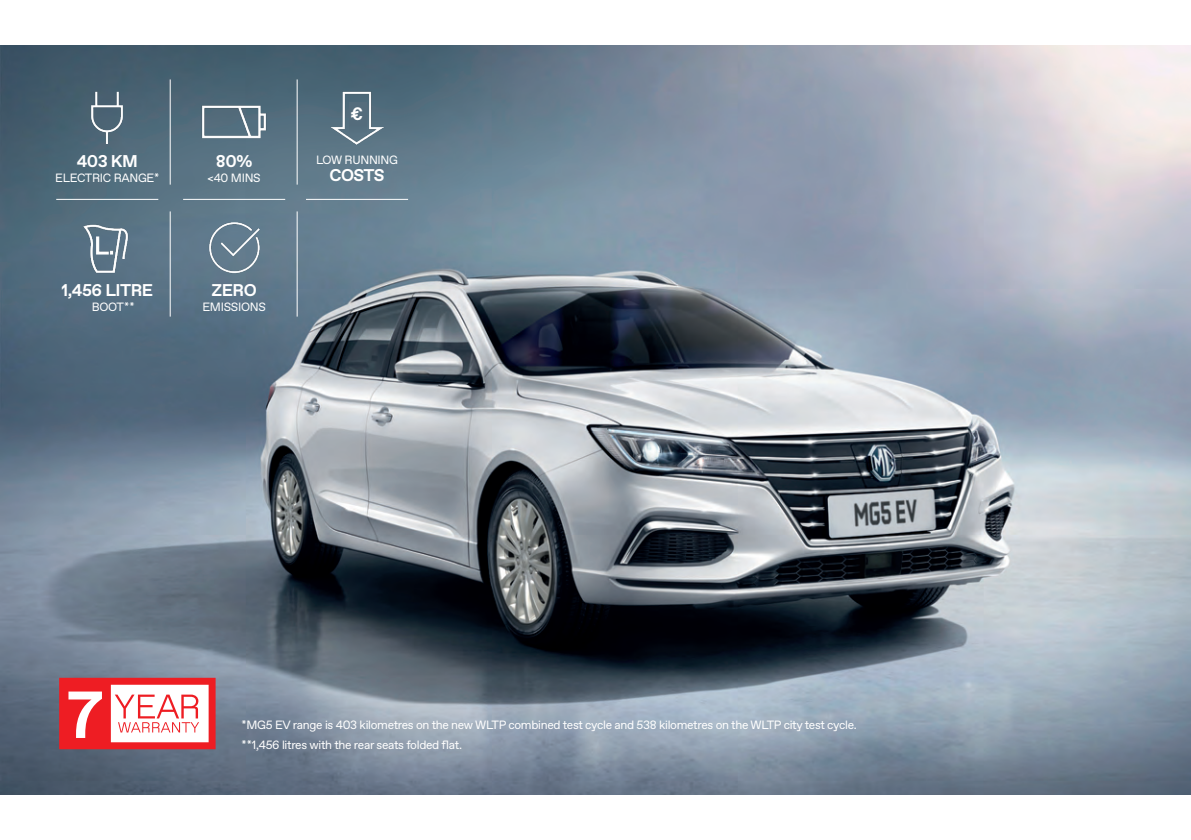
<style>
.page{position:relative;width:1191px;height:840px;background:#fff}
.page>*{position:absolute;margin:0;border:0;box-sizing:border-box;transform-origin:0 0}
.t1{font:700 18px "Favorit Std";color:#fff}
.t2{font:700 17px "Favorit Std";letter-spacing:-.03em;color:#fff}
.t3{font:12px "Favorit Std";letter-spacing:-.025em;color:#fff}
</style>
<div class="page">
<img style="left:0;top:45px;width:1191px;height:749px">
<img style="left:197px;top:98px;width:74px;height:49px">
<img style="left:206px;top:223px;width:56px;height:54px">
<img style="left:328px;top:88px;width:58px;height:58px">
<img style="left:76px;top:220px;width:60px;height:60px">
<img style="left:76px;top:87px;width:63px;height:56px">
<hr style="left:56px;top:199px;width:102px;height:1px;background:#fff">
<hr style="left:183px;top:199px;width:102px;height:1px;background:#fff">
<hr style="left:306px;top:199px;width:102px;height:1px;background:#fff">
<hr style="left:170px;top:211px;width:1px;height:105px;background:#fff">
<hr style="left:170px;top:79px;width:1px;height:105px;background:#fff">
<hr style="left:297px;top:79px;width:1px;height:105px;background:#fff">
<hr style="left:297px;top:211px;width:1px;height:105px;background:#fff">
<svg style="left:59px;top:677px;width:157px;height:71px"></svg>
<div style="left:349px;top:102px;width:17px;height:33px;background:#546c7c"></div>
<p class="t2" style="left:77px;top:149px;width:63px">403 KM</p>
<p class="t3" style="left:55px;top:170px;width:106px">ELECTRIC RANGE*</p>
<p class="t2" style="left:61px;top:279px;width:93px">1,456 LITRE</p>
<p class="t3" style="left:92px;top:299px;width:44px">BOOT**</p>
<p class="t2" style="left:216px;top:149px;width:38px">80%</p>
<p class="t3" style="left:207px;top:170px;width:55px">&lt;40 MINS</p>
<p class="t2" style="left:212px;top:279px;width:47px">ZERO</p>
<p class="t3" style="left:202px;top:299px;width:65px">EMISSIONS</p>
<p class="t1" style="left:350px;top:102px;width:14px">€</p>
<p class="t3" style="left:316px;top:152px;width:83px">LOW RUNNING</p>
<p class="t2" style="left:329px;top:164px;width:57px">COSTS</p>
<p class="t3" style="left:242px;top:716px;width:617px">*MG5 EV range is 403 kilometres on the new WLTP combined test cycle and 538 kilometres on the WLTP city test cycle.</p>
<p class="t3" style="left:242px;top:736px;width:222px">**1,456 litres with the rear seats folded flat.</p>
</div>
